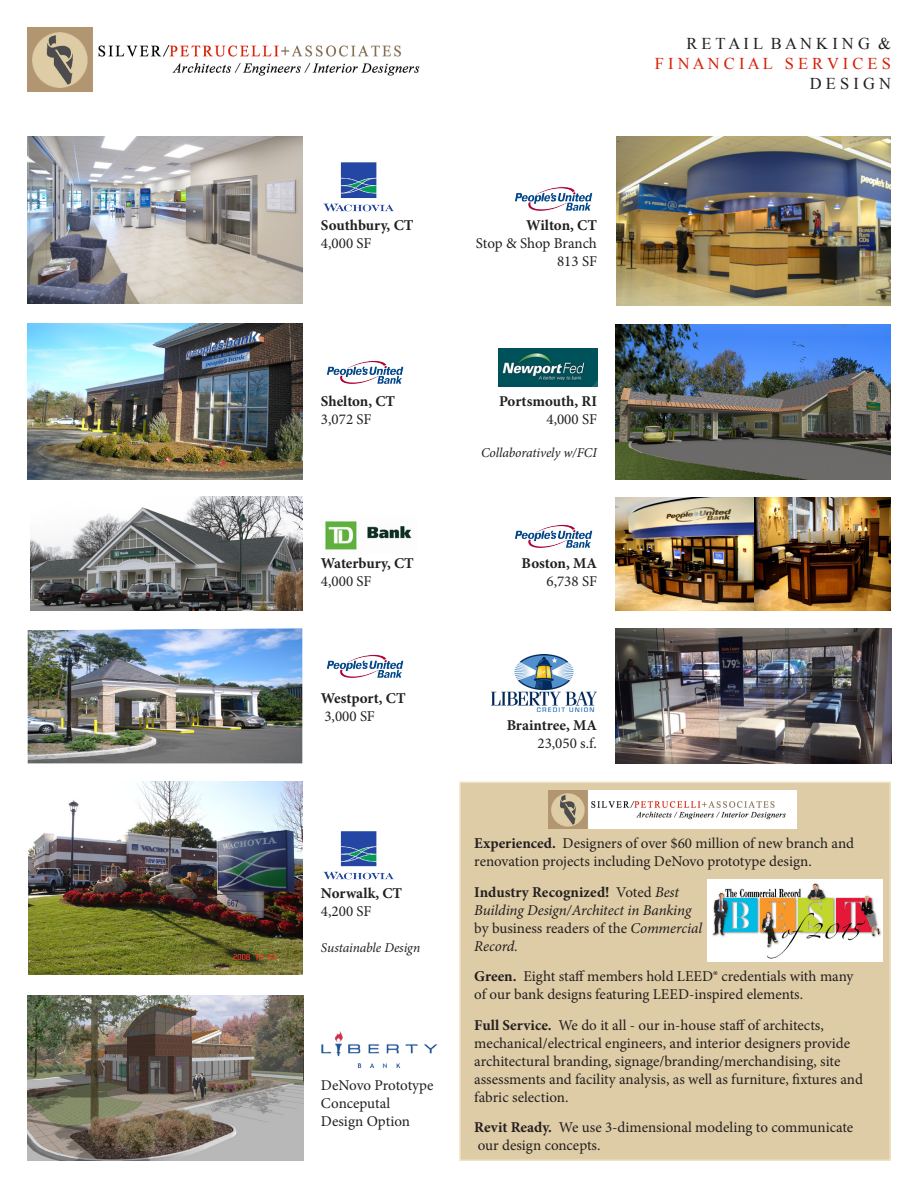
<style>
.page{position:relative;width:918px;height:1188px;background:#fff}
.page>*{position:absolute;margin:0;border:0;box-sizing:border-box;transform-origin:0 0}
.t1{font:16.5px "Times New Roman";color:#231f20}
.t2{font:16.5px "Times New Roman";color:#d81e05}
.t3{font:15px/18px "Minion Pro";color:#231f20}
.t4{font:700 15px "Minion Pro";color:#231f20}
.t5{font:italic 15px "Minion Pro";letter-spacing:-.01em;color:#231f20}
.t6{font:italic 13.5px "Minion Pro";letter-spacing:-.01em;color:#231f20}
.s1{font-weight:700}
.s2{font-weight:400}
.s3{font-weight:400;font-style:italic}
.s4{font-style:italic}
</style>
<div class="page">
<div style="left:460px;top:782px;width:430px;height:378px;background:#decca6"></div>
<div style="left:459px;top:782px;width:432px;height:379px;border:2px solid #efe2c5"></div>
<img style="left:27px;top:996px;width:276px;height:165px">
<img style="left:28px;top:628px;width:274px;height:135px">
<img style="left:28px;top:324px;width:274px;height:155px">
<img style="left:28px;top:782px;width:274px;height:192px">
<img style="left:615px;top:324px;width:275px;height:155px">
<img style="left:28px;top:136px;width:274px;height:167px">
<img style="left:617px;top:136px;width:274px;height:170px">
<img style="left:498px;top:349px;width:99px;height:38px">
<img style="left:322px;top:1031px;width:116px;height:36px">
<img style="left:323px;top:162px;width:71px;height:50px">
<img style="left:323px;top:831px;width:71px;height:49px">
<img style="left:326px;top:654px;width:78px;height:24px">
<img style="left:326px;top:360px;width:78px;height:24px">
<img style="left:515px;top:524px;width:78px;height:24px">
<img style="left:515px;top:187px;width:78px;height:24px">
<img style="left:615px;top:498px;width:275px;height:112px">
<img style="left:325px;top:521px;width:87px;height:29px">
<img style="left:31px;top:496px;width:271px;height:114px">
<img style="left:27px;top:27px;width:393px;height:65px">
<img style="left:707px;top:879px;width:176px;height:82px">
<img style="left:615px;top:628px;width:277px;height:135px">
<img style="left:549px;top:791px;width:247px;height:37px">
<img style="left:492px;top:654px;width:105px;height:57px">
<p class="t1" style="left:686px;top:32px;width:206px">R E T A I L B A N K I N G &amp;</p>
<p class="t2" style="left:655px;top:52px;width:238px">F I N A N C I A L S E R V I C E S</p>
<p class="t1" style="left:810px;top:72px;width:83px">D E S I G N</p>
<p class="t4" style="left:321px;top:214px;width:94px">Southbury, CT</p>
<p class="t3" style="left:321px;top:234px;width:52px">4,000 SF</p>
<p class="t4" style="left:526px;top:215px;width:72px">Wilton, CT</p>
<p class="t3" style="left:476px;top:234px;width:123px">Stop &amp; Shop Branch</p>
<p class="t3" style="left:557px;top:252px;width:41px">813 SF</p>
<p class="t4" style="left:321px;top:391px;width:76px">Shelton, CT</p>
<p class="t3" style="left:321px;top:410px;width:52px">3,072 SF</p>
<p class="t4" style="left:321px;top:553px;width:94px">Waterbury, CT</p>
<p class="t3" style="left:321px;top:572px;width:52px">4,000 SF</p>
<p class="t4" style="left:499px;top:391px;width:99px">Portsmouth, RI</p>
<p class="t3" style="left:547px;top:411px;width:52px">4,000 SF</p>
<p class="t6" style="left:481px;top:443px;width:117px">Collaboratively w/FCI</p>
<p class="t4" style="left:522px;top:553px;width:77px">Boston, MA</p>
<p class="t3" style="left:547px;top:573px;width:52px">6,738 SF</p>
<p class="t4" style="left:321px;top:688px;width:86px">Westport, CT</p>
<p class="t3" style="left:324px;top:707px;width:52px">3,000 SF</p>
<p class="t4" style="left:321px;top:882px;width:83px">Norwalk, CT</p>
<p class="t3" style="left:321px;top:902px;width:52px">4,200 SF</p>
<p class="t6" style="left:321px;top:938px;width:101px">Sustainable Design</p>
<p class="t3" style="left:321px;top:1076px;width:114px">DeNovo Prototype</p>
<p class="t3" style="left:321px;top:1094px;width:71px">Conceputal</p>
<p class="t3" style="left:321px;top:1112px;width:91px">Design Option</p>
<p class="t4" style="left:507px;top:715px;width:92px">Braintree, MA</p>
<p class="t3" style="left:537px;top:735px;width:61px">23,050 s.f.</p>
<p class="t3" style="left:474px;top:834px;width:381px"><span class="s1">Experienced.</span> Designers of over $60 million of new branch and</p>
<p class="t3" style="left:474px;top:852px;width:339px">renovation projects including DeNovo prototype design.</p>
<p class="t4" style="left:474px;top:881px;width:206px">Industry Recognized! <span class="s2">Voted</span> <span class="s3">Best</span></p>
<p class="t5" style="left:474px;top:900px;width:218px">Building Design/Architect in Banking</p>
<p class="t3" style="left:474px;top:919px;width:229px">by business readers of the <span class="s4">Commercial</span></p>
<p class="t5" style="left:474px;top:936px;width:45px">Record.</p>
<p class="t3" style="left:474px;top:967px;width:381px"><span class="s1">Green.</span> Eight staff members hold LEED® credentials with many of our bank designs featuring LEED-inspired elements.</p>
<p class="t3" style="left:474px;top:1016px;width:351px"><span class="s1">Full Service.</span> We do it all - our in-house staff of architects,</p>
<p class="t3" style="left:474px;top:1034px;width:377px">mechanical/electrical engineers, and interior designers provide</p>
<p class="t3" style="left:474px;top:1052px;width:368px">architectural branding, signage/branding/merchandising, site</p>
<p class="t3" style="left:474px;top:1070px;width:390px">assessments and facility analysis, as well as furniture, fixtures and</p>
<p class="t3" style="left:474px;top:1088px;width:96px">fabric selection.</p>
<p class="t3" style="left:474px;top:1119px;width:380px"><span class="s1">Revit Ready.</span> We use 3-dimensional modeling to communicate</p>
<p class="t3" style="left:478px;top:1137px;width:124px">our design concepts.</p>
</div>
